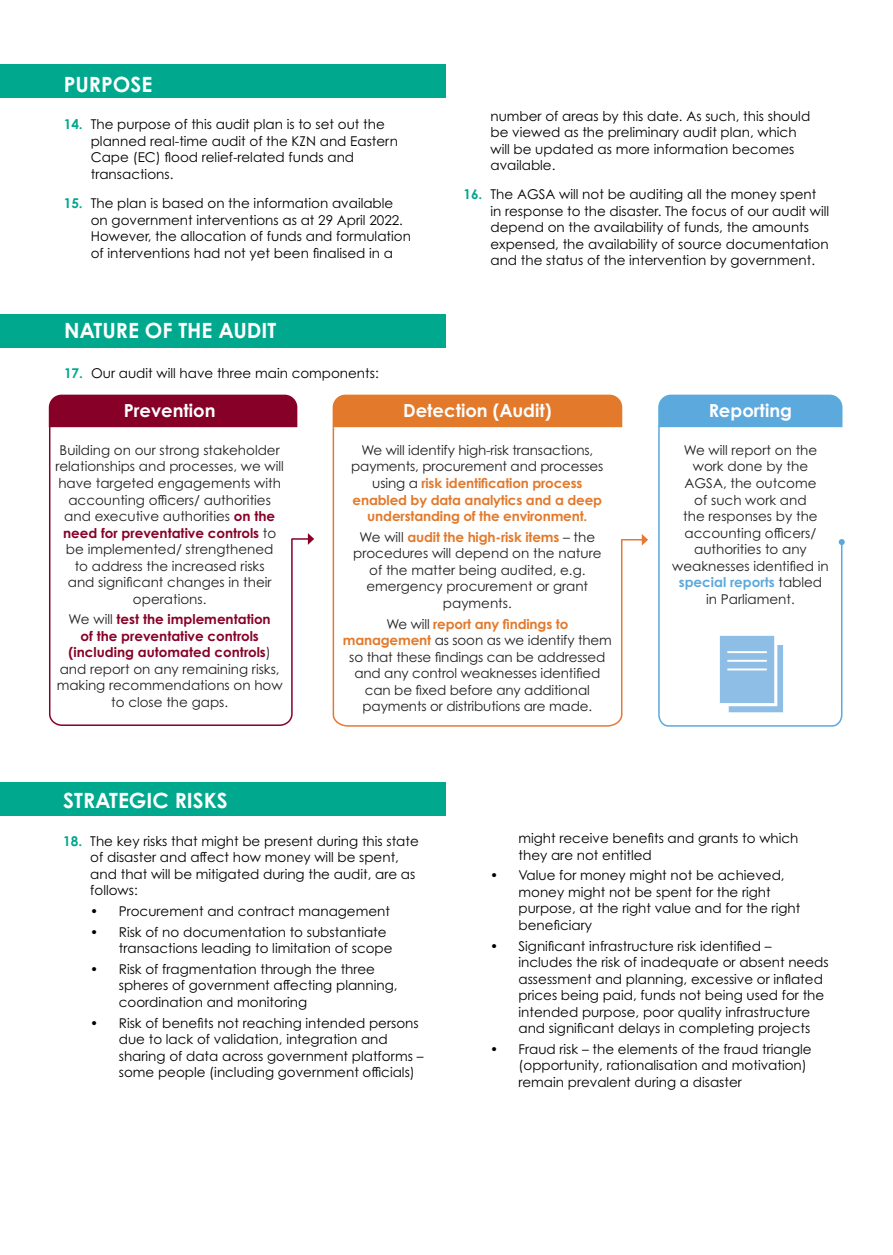
<style>
.page{position:relative;width:893px;height:1255px;background:#fff}
.page>*{position:absolute;margin:0;border:0;box-sizing:border-box;transform-origin:0 0}
.t1{font:700 21px "Century Gothic Pro";color:#fff}
.t2{font:700 18px "Century Gothic Pro";color:#fff}
.t3{font:13.5px/16.5px "Century Gothic Pro";color:#000}
.t4{font:13.5px/16.5px "Century Gothic Pro";color:#231f20;text-align:center}
.t5{font:700 13.5px/16.5px "Century Gothic Pro";letter-spacing:-.01em;color:#e2792b;text-align:center}
.s1{font-weight:700;color:#00a88e}
.s2{font-weight:700;color:#870027}
.s3{font-weight:400;color:#231f20}
.s4{font-weight:700;color:#e2792b}
.s5{font-weight:700;color:#5ca9dd}
</style>
<div class="page">
<div style="left:1px;top:64px;width:445px;height:34px;background:#00a88e"></div>
<svg style="left:48px;top:425px;width:245px;height:301px"></svg>
<div style="left:658px;top:394px;width:184px;height:31px;background:#5ca9dd"></div>
<div style="left:333px;top:394px;width:289px;height:31px;background:#e2792b"></div>
<div style="left:49px;top:394px;width:248px;height:33px;background:#870027"></div>
<svg style="left:292px;top:533px;width:22px;height:12px"></svg>
<svg style="left:332px;top:425px;width:291px;height:302px"></svg>
<svg style="left:621px;top:534px;width:27px;height:11px"></svg>
<svg style="left:658px;top:425px;width:185px;height:302px"></svg>
<svg style="left:839px;top:539px;width:6px;height:6px"></svg>
<svg style="left:720px;top:636px;width:63px;height:76px;background:#9fc6e8"></svg>
<div style="left:0;top:314px;width:446px;height:34px;background:#00a88e"></div>
<div style="left:0;top:782px;width:445px;height:34px;background:#00a88e"></div>
<p class="t1" style="left:64px;top:71px;width:90px">PURPOSE</p>
<p class="t3" style="left:91px;top:116px;width:309px;text-indent:-27px"><span class="s1">14.</span> The purpose of this audit plan is to set out the planned real-time audit of the KZN and Eastern Cape (EC) flood relief-related funds and transactions.</p>
<p class="t3" style="left:91px;top:195px;width:322px;text-indent:-27px"><span class="s1">15.</span> The plan is based on the information available on government interventions as at 29 April 2022.<br>However, the allocation of funds and formulation of interventions had not yet been finalised in a</p>
<p class="t1" style="left:64px;top:318px;width:214px">NATURE OF THE AUDIT</p>
<p class="t3" style="left:64px;top:364px;width:316px"><span class="s1">17.</span> Our audit will have three main components:</p>
<p class="t3" style="left:490px;top:107px;width:321px">number of areas by this date. As such, this should be viewed as the preliminary audit plan, which will be updated as more information becomes available.</p>
<p class="t3" style="left:490px;top:186px;width:340px;text-indent:-27px"><span class="s1">16.</span> The AGSA will not be auditing all the money spent in response to the disaster. The focus of our audit will depend on the availability of funds, the amounts expensed, the availability of source documentation and the status of the intervention by government.</p>
<p class="t2" style="left:124px;top:399px;width:93px">Prevention</p>
<p class="t4" style="left:55px;top:441px;width:230px">Building on our strong stakeholder relationships and processes, we will have targeted engagements with accounting officers/ authorities and executive authorities <span class="s2">on the need for preventative controls</span> to be implemented/ strengthened<br>to address the increased risks<br>and significant changes in their operations.</p>
<p class="t4" style="left:57px;top:611px;width:228px">We will <span class="s2">test the implementation<br>of the preventative controls (including automated controls</span>) and report on any remaining risks, making recommendations on how to close the gaps.</p>
<p class="t2" style="left:403px;top:399px;width:150px">Detection (Audit)</p>
<p class="t5" style="left:351px;top:441px;width:254px"><span class="s3">We will identify high-risk transactions, payments, procurement and processes using a</span> risk identification process enabled by data analytics and a deep understanding of the environment.</p>
<p class="t4" style="left:353px;top:528px;width:250px">We will <span class="s4">audit the high-risk items</span> – the procedures will depend on the nature of the matter being audited, e.g. emergency procurement or grant payments.</p>
<p class="t4" style="left:343px;top:615px;width:271px">We will <span class="s4">report any findings to management</span> as soon as we identify them so that these findings can be addressed and any control weaknesses identified can be fixed before any additional payments or distributions are made.</p>
<p class="t2" style="left:709px;top:399px;width:85px">Reporting</p>
<p class="t4" style="left:672px;top:441px;width:158px">We will report on the work done by the<br>AGSA, the outcome<br>of such work and<br>the responses by the accounting officers/ authorities to any weaknesses identified in <span class="s5">special reports</span> tabled in Parliament.</p>
<p class="t1" style="left:63px;top:787px;width:166px">STRATEGIC RISKS</p>
<p class="t3" style="left:90px;top:832px;width:330px;text-indent:-27px"><span class="s1">18.</span> The key risks that might be present during this state of disaster and affect how money will be spent, and that will be mitigated during the audit, are as follows:</p>
<p class="t3" style="left:90px;top:902px;width:301px">• Procurement and contract management</p>
<p class="t3" style="left:119px;top:923px;width:275px;text-indent:-28px">• Risk of no documentation to substantiate transactions leading to limitation of scope</p>
<p class="t3" style="left:119px;top:960px;width:280px;text-indent:-28px">• Risk of fragmentation through the three spheres of government affecting planning, coordination and monitoring</p>
<p class="t3" style="left:119px;top:1014px;width:306px;text-indent:-28px">• Risk of benefits not reaching intended persons due to lack of validation, integration and sharing of data across government platforms – some people (including government officials)</p>
<p class="t3" style="left:518px;top:829px;width:281px">might receive benefits and grants to which they are not entitled</p>
<p class="t3" style="left:518px;top:867px;width:283px;text-indent:-28px">• Value for money might not be achieved, money might not be spent for the right purpose, at the right value and for the right beneficiary</p>
<p class="t3" style="left:518px;top:937px;width:312px;text-indent:-28px">• Significant infrastructure risk identified – includes the risk of inadequate or absent needs assessment and planning, excessive or inflated prices being paid, funds not being used for the intended purpose, poor quality infrastructure and significant delays in completing projects</p>
<p class="t3" style="left:518px;top:1040px;width:295px;text-indent:-28px">• Fraud risk – the elements of the fraud triangle (opportunity, rationalisation and motivation) remain prevalent during a disaster</p>
</div>
